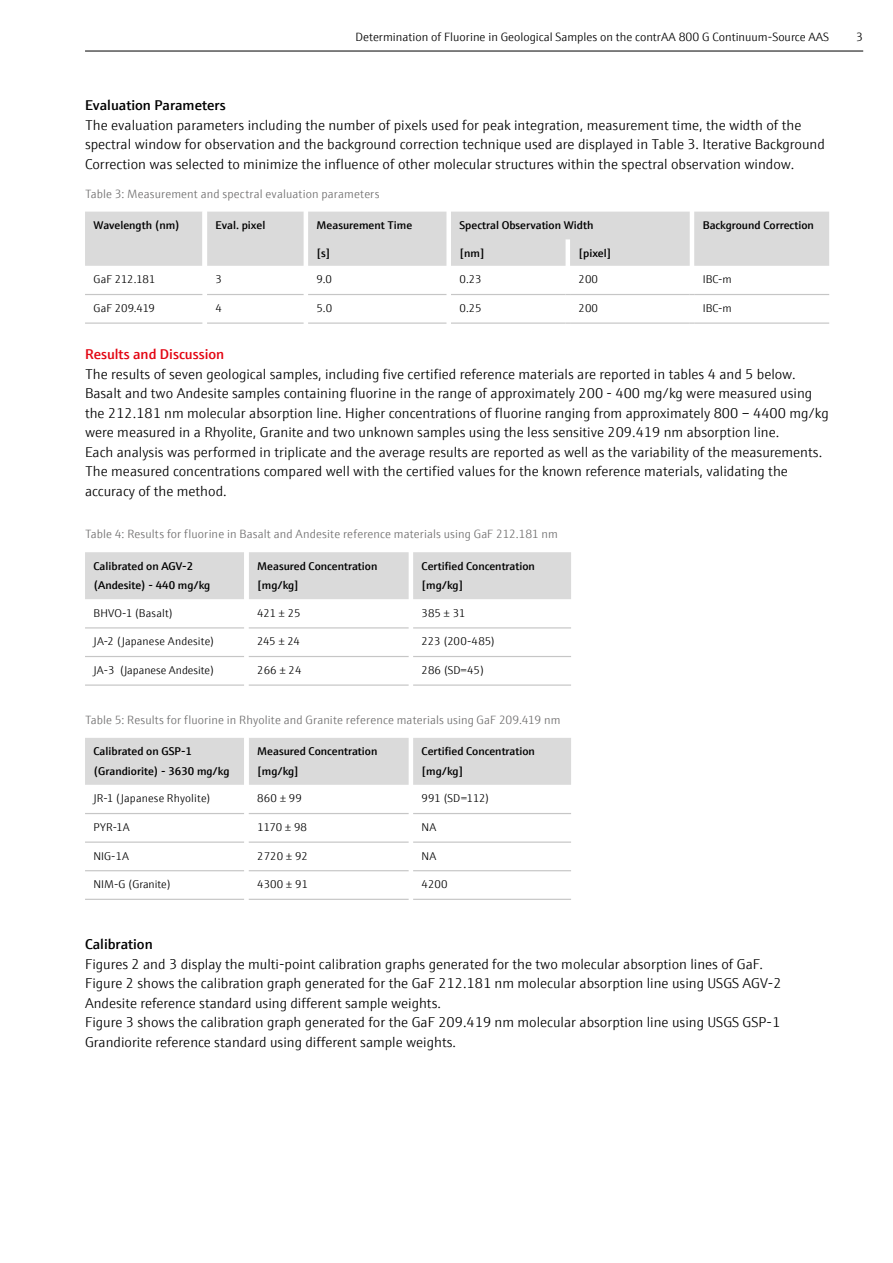
<style>
.page{position:relative;width:893px;height:1263px;background:#fff}
.page>*{position:absolute;margin:0;border:0;box-sizing:border-box;transform-origin:0 0}
.t1{font:300 14.25px/19.5px "E+H Sans";color:#000}
.t2{font:600 14.25px "E+H Sans";color:#000}
.t3{font:600 14.25px "E+H Sans";color:#e30613}
.t4{font:300 12px "E+H Sans";letter-spacing:.01em;color:#706f6f}
.t5{font:300 12px "E+H Sans";color:#000}
.t6{font:600 11.25px/19.5px "E+H Sans";color:#000}
.t7{font:300 11.25px "E+H Sans";color:#000}
.t8{font:300 11.25px "E+H Sans";letter-spacing:.02em;color:#000}
</style>
<div class="page">
<svg style="left:85px;top:212px;width:744px;height:112px"></svg>
<hr style="left:694px;top:322px;width:135px;height:2px;background:#c6c6c6">
<svg style="left:85px;top:552px;width:486px;height:105px"></svg>
<hr style="left:85px;top:627px;width:159px;height:1px;background:#c6c6c6">
<hr style="left:85px;top:656px;width:159px;height:1px;background:#c6c6c6">
<hr style="left:85px;top:684px;width:159px;height:2px;background:#c6c6c6">
<hr style="left:249px;top:627px;width:160px;height:1px;background:#c6c6c6">
<hr style="left:413px;top:627px;width:158px;height:1px;background:#c6c6c6">
<hr style="left:249px;top:656px;width:160px;height:1px;background:#c6c6c6">
<hr style="left:413px;top:656px;width:158px;height:1px;background:#c6c6c6">
<hr style="left:249px;top:684px;width:160px;height:2px;background:#c6c6c6">
<hr style="left:413px;top:684px;width:158px;height:2px;background:#c6c6c6">
<svg style="left:85px;top:738px;width:486px;height:161px"></svg>
<hr style="left:85px;top:813px;width:159px;height:1px;background:#c6c6c6">
<hr style="left:85px;top:841px;width:159px;height:2px;background:#c6c6c6">
<hr style="left:85px;top:870px;width:159px;height:1px;background:#c6c6c6">
<hr style="left:85px;top:899px;width:159px;height:1px;background:#c6c6c6">
<hr style="left:249px;top:813px;width:160px;height:1px;background:#c6c6c6">
<hr style="left:413px;top:813px;width:158px;height:1px;background:#c6c6c6">
<hr style="left:249px;top:841px;width:160px;height:2px;background:#c6c6c6">
<hr style="left:413px;top:841px;width:158px;height:2px;background:#c6c6c6">
<hr style="left:249px;top:870px;width:160px;height:1px;background:#c6c6c6">
<hr style="left:413px;top:870px;width:158px;height:1px;background:#c6c6c6">
<hr style="left:249px;top:899px;width:160px;height:1px;background:#c6c6c6">
<hr style="left:413px;top:899px;width:158px;height:1px;background:#c6c6c6">
<hr style="left:85px;top:51px;width:778px;height:1px;background:#000">
<p class="t5" style="left:356px;top:29px;width:475px">Determination of Fluorine in Geological Samples on the contrAA 800 G Continuum-Source AAS</p>
<p class="t5" style="left:856px;top:29px;width:8px">3</p>
<p class="t2" style="left:85px;top:94px;width:142px">Evaluation Parameters</p>
<p class="t1" style="left:85px;top:114px;width:741px">The evaluation parameters including the number of pixels used for peak integration, measurement time, the width of the spectral window for observation and the background correction technique used are displayed in Table 3. Iterative Background<br>Correction was selected to minimize the influence of other molecular structures within the spectral observation window.</p>
<p class="t4" style="left:85px;top:185px;width:296px">Table 3: Measurement and spectral evaluation parameters</p>
<p class="t6" style="left:94px;top:215px;width:88px">Wavelength (nm)</p>
<p class="t6" style="left:216px;top:215px;width:51px">Eval. pixel</p>
<p class="t6" style="left:317px;top:215px;width:97px">Measurement Time</p>
<p class="t6" style="left:459px;top:215px;width:135px">Spectral Observation Width</p>
<p class="t6" style="left:703px;top:215px;width:113px">Background Correction</p>
<p class="t6" style="left:317px;top:242px;width:15px">[s]</p>
<p class="t6" style="left:459px;top:242px;width:27px">[nm]</p>
<p class="t6" style="left:579px;top:242px;width:34px">[pixel]</p>
<p class="t7" style="left:94px;top:271px;width:63px">GaF 212.181</p>
<p class="t7" style="left:216px;top:271px;width:8px">3</p>
<p class="t7" style="left:317px;top:271px;width:17px">9.0</p>
<p class="t7" style="left:459px;top:271px;width:24px">0.23</p>
<p class="t7" style="left:579px;top:271px;width:21px">200</p>
<p class="t7" style="left:703px;top:271px;width:30px">IBC-m</p>
<p class="t7" style="left:94px;top:300px;width:63px">GaF 209.419</p>
<p class="t7" style="left:216px;top:300px;width:8px">4</p>
<p class="t7" style="left:317px;top:300px;width:17px">5.0</p>
<p class="t7" style="left:459px;top:300px;width:24px">0.25</p>
<p class="t7" style="left:579px;top:300px;width:21px">200</p>
<p class="t7" style="left:703px;top:300px;width:30px">IBC-m</p>
<p class="t3" style="left:85px;top:343px;width:141px">Results and Discussion</p>
<p class="t1" style="left:85px;top:363px;width:745px">The results of seven geological samples, including five certified reference materials are reported in tables 4 and 5 below.<br>Basalt and two Andesite samples containing fluorine in the range of approximately 200 - 400 mg/kg were measured using the 212.181 nm molecular absorption line. Higher concentrations of fluorine ranging from approximately 800 – 4400 mg/kg were measured in a Rhyolite, Granite and two unknown samples using the less sensitive 209.419 nm absorption line.<br>Each analysis was performed in triplicate and the average results are reported as well as the variability of the measurements.<br>The measured concentrations compared well with the certified values for the known reference materials, validating the accuracy of the method.</p>
<p class="t4" style="left:85px;top:525px;width:474px">Table 4: Results for fluorine in Basalt and Andesite reference materials using GaF 212.181 nm</p>
<p class="t6" style="left:94px;top:555px;width:118px">Calibrated on AGV-2 (Andesite) - 440 mg/kg</p>
<p class="t6" style="left:257px;top:555px;width:122px">Measured Concentration [mg/kg]</p>
<p class="t6" style="left:422px;top:555px;width:115px">Certified Concentration [mg/kg]</p>
<p class="t8" style="left:94px;top:604px;width:81px">BHVO-1 (Basalt)</p>
<p class="t7" style="left:257px;top:604px;width:45px">421 ± 25</p>
<p class="t7" style="left:422px;top:604px;width:45px">385 ± 31</p>
<p class="t8" style="left:94px;top:633px;width:122px">JA-2 (Japanese Andesite)</p>
<p class="t7" style="left:257px;top:633px;width:44px">245 ± 24</p>
<p class="t7" style="left:422px;top:633px;width:75px">223 (200-485)</p>
<p class="t7" style="left:94px;top:662px;width:122px">JA-3 (Japanese Andesite)</p>
<p class="t7" style="left:257px;top:662px;width:46px">266 ± 24</p>
<p class="t7" style="left:422px;top:662px;width:64px">286 (SD=45)</p>
<p class="t4" style="left:85px;top:711px;width:477px">Table 5: Results for fluorine in Rhyolite and Granite reference materials using GaF 209.419 nm</p>
<p class="t6" style="left:94px;top:741px;width:137px">Calibrated on GSP-1 (Grandiorite) - 3630 mg/kg</p>
<p class="t6" style="left:257px;top:741px;width:122px">Measured Concentration [mg/kg]</p>
<p class="t6" style="left:422px;top:741px;width:115px">Certified Concentration [mg/kg]</p>
<p class="t7" style="left:94px;top:790px;width:118px">JR-1 (Japanese Rhyolite)</p>
<p class="t7" style="left:257px;top:790px;width:46px">860 ± 99</p>
<p class="t7" style="left:422px;top:790px;width:69px">991 (SD=112)</p>
<p class="t7" style="left:94px;top:819px;width:38px">PYR-1A</p>
<p class="t7" style="left:257px;top:819px;width:51px">1170 ± 98</p>
<p class="t7" style="left:422px;top:819px;width:16px">NA</p>
<p class="t7" style="left:94px;top:847px;width:37px">NIG-1A</p>
<p class="t7" style="left:257px;top:847px;width:52px">2720 ± 92</p>
<p class="t7" style="left:422px;top:847px;width:16px">NA</p>
<p class="t7" style="left:94px;top:876px;width:79px">NIM-G (Granite)</p>
<p class="t7" style="left:257px;top:876px;width:52px">4300 ± 91</p>
<p class="t7" style="left:422px;top:876px;width:27px">4200</p>
<p class="t2" style="left:85px;top:933px;width:69px">Calibration</p>
<p class="t1" style="left:85px;top:953px;width:698px">Figures 2 and 3 display the multi-point calibration graphs generated for the two molecular absorption lines of GaF.<br>Figure 2 shows the calibration graph generated for the GaF 212.181 nm molecular absorption line using USGS AGV-2<br>Andesite reference standard using different sample weights.<br>Figure 3 shows the calibration graph generated for the GaF 209.419 nm molecular absorption line using USGS GSP-1<br>Grandiorite reference standard using different sample weights.</p>
</div>
